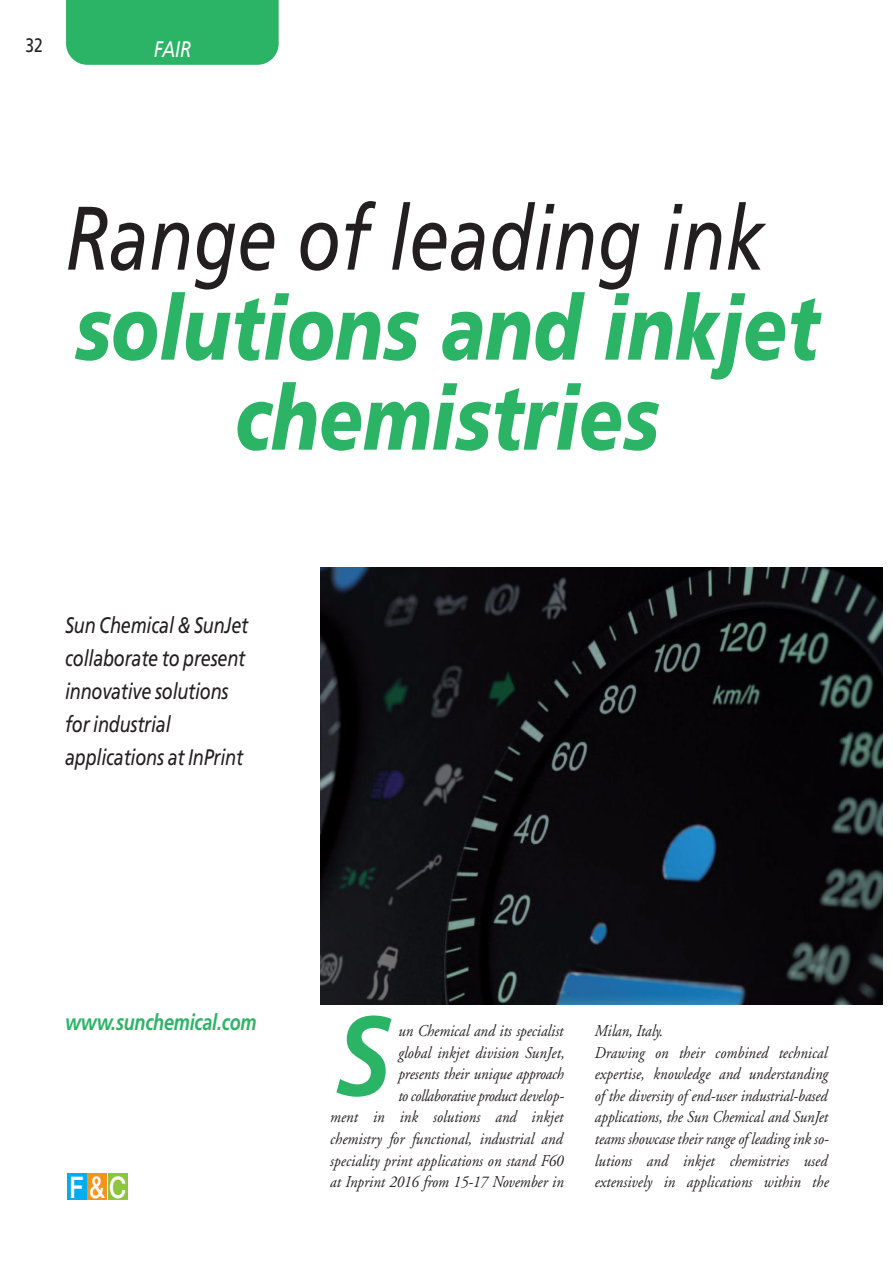
<style>
.page{position:relative;width:893px;height:1263px;background:#fff}
.page>*{position:absolute;margin:0;border:0;box-sizing:border-box;transform-origin:0 0}
.t1{font:italic 700 112.5px "Frutiger";color:#2cb466;scale:.9 1}
.t2{font:italic 900 90px/90px "Frutiger";color:#2cb466;text-align:center;scale:.8 1}
.t3{font:italic 90px "Frutiger";color:#231f20;scale:.8 1}
.t4{font:500 29.7px "Helvetica Neue";color:#fff;scale:.8 1}
.t5{font:italic 22.5px/33px "Frutiger";letter-spacing:-.01em;color:#231f20;scale:.8 1}
.t6{font:italic 700 22.5px "Frutiger";letter-spacing:-.01em;color:#2cb466;scale:.8 1}
.t7{font:italic 22.5px "Frutiger";color:#fff;scale:.8 1}
.t8{font:19.5px "Frutiger";color:#231f20;scale:.8 1}
.t9{font:italic 16.5px/21.6px "Adobe Garamond";letter-spacing:.005em;color:#231f20;text-align:right;scale:.9 1}
</style>
<div class="page">
<div style="left:66px;top:0;width:213px;height:65px;background:#2cb466"></div>
<img style="left:321px;top:568px;width:561px;height:436px">
<div style="left:67px;top:1173px;width:19px;height:27px;background:#00aeef"></div>
<div style="left:88px;top:1173px;width:19px;height:27px;background:#f7931d"></div>
<div style="left:108px;top:1173px;width:19px;height:27px;background:#8bc63e"></div>
<p class="t8" style="left:25px;top:37px;width:23px">32</p>
<h3 class="t7" style="left:154px;top:40px;width:48px">FAIR</h3>
<h2 class="t3" style="left:65px;top:202px;width:877px">Range of leading ink</h2>
<h2 class="t2" style="left:75px;top:290px;width:932px">solutions and inkjet chemistries</h2>
<h3 class="t5" style="left:65px;top:610px;width:231px">Sun Chemical &amp; SunJet collaborate to present innovative solutions for industrial applications at InPrint</h3>
<h3 class="t6" style="left:65px;top:1013px;width:241px">www.sunchemical.com</h3>
<h3 class="t4" style="left:70px;top:1169px;width:72px">F&amp;C</h3>
<h1 class="t1" style="left:335px;top:1011px;width:64px">S</h1>
<p class="t9" style="left:329px;top:1021px;width:262px">un Chemical and its specialist<br>global inkjet division SunJet,<br>presents their unique approach<br>to collaborative product develop-<br>ment in ink solutions and inkjet chemistry for functional, industrial and speciality print applications on stand F60 at Inprint 2016 from 15-17 November in</p>
<p class="t9" style="left:594px;top:1021px;width:262px;text-align:left">Milan, Italy.<br>Drawing on their combined technical expertise, knowledge and understanding of the diversity of end-user industrial-based applications, the Sun Chemical and SunJet teams showcase their range of leading ink so&shy;lutions and inkjet chemistries used extensively in applications within the</p>
</div>
